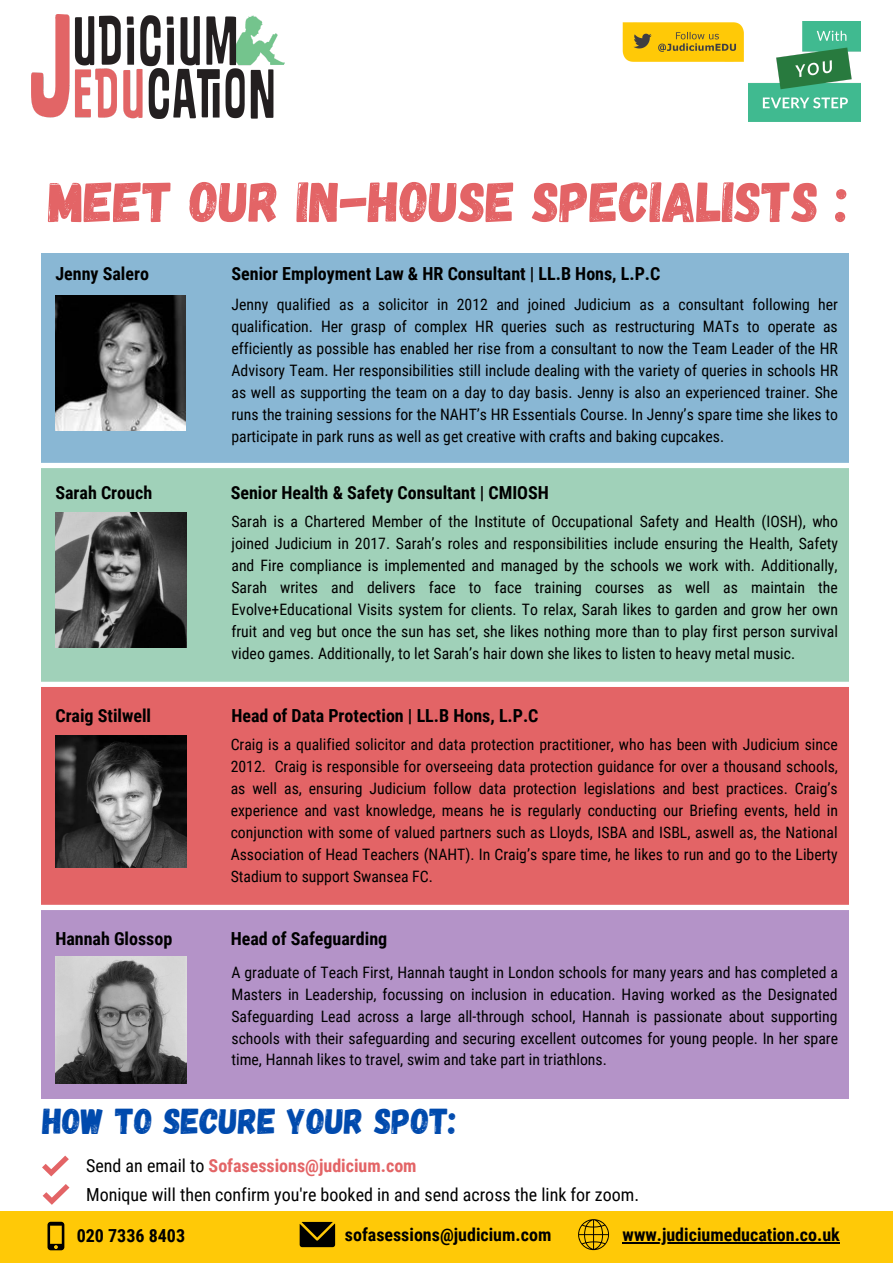
<style>
.page{position:relative;width:893px;height:1263px;background:#fff}
.page>*{position:absolute;margin:0;border:0;box-sizing:border-box;transform-origin:0 0}
.t1{font:56.78px "Gagalin";color:#e36466}
.t2{font:36px "Gagalin";color:#004aad}
.t3{font:700 18px "Roboto Condensed";color:#000}
.t4{font:18px "Roboto Condensed";color:#000}
.t5{font:700 18px "Roboto Condensed";color:#e36466}
.t6{font:15.75px/22px "Roboto Condensed";color:#000;text-align:justify}
.s1{font-weight:400;color:#000}
</style>
<div class="page">
<div style="left:0;top:1211px;width:893px;height:52px;background:#ffc907"></div>
<svg style="left:47px;top:1222px;width:17px;height:28px"></svg>
<svg style="left:300px;top:1222px;width:35px;height:25px"></svg>
<svg style="left:578px;top:1219px;width:31px;height:31px"></svg>
<div style="left:41px;top:907px;width:807px;height:192px;background:#b493c8"></div>
<div style="left:41px;top:682px;width:807px;height:225px;background:#e36466"></div>
<img style="left:55px;top:735px;width:131px;height:132px">
<div style="left:41px;top:465px;width:808px;height:219px;background:#a0d1b9"></div>
<img style="left:55px;top:512px;width:132px;height:135px">
<div style="left:41px;top:253px;width:807px;height:213px;background:#89b7d4"></div>
<img style="left:55px;top:296px;width:130px;height:135px">
<div style="left:41px;top:463px;width:808px;height:5px;background:#fff"></div>
<div style="left:41px;top:905px;width:807px;height:5px;background:#fff"></div>
<div style="left:41px;top:682px;width:808px;height:5px;background:#fff"></div>
<img style="left:31px;top:15px;width:253px;height:103px">
<img style="left:622px;top:22px;width:121px;height:40px">
<img style="left:748px;top:22px;width:112px;height:99px">
<img style="left:55px;top:956px;width:131px;height:128px">
<hr style="left:622px;top:1242px;width:218px;height:1px;background:#000">
<svg style="left:42px;top:1155px;width:27px;height:21px"></svg>
<svg style="left:43px;top:1184px;width:26px;height:21px"></svg>
<p class="t1" style="left:48px;top:165px;width:801px">MEET OUR IN-HOUSE SPECIALISTS :</p>
<p class="t3" style="left:55px;top:263px;width:95px">Jenny Salero</p>
<p class="t3" style="left:231px;top:263px;width:430px">Senior Employment Law &amp; HR Consultant | LL.B Hons, L.P.C</p>
<p class="t6" style="left:231px;top:294px;width:608px">Jenny qualified as a solicitor in 2012 and joined Judicium as a consultant following her qualification. Her grasp of complex HR queries such as restructuring MATs to operate as efficiently as possible has enabled her rise from a consultant to now the Team Leader of the HR Advisory Team. Her responsibilities still include dealing with the variety of queries in schools HR as well as supporting the team on a day to day basis. Jenny is also an experienced trainer. She runs the training sessions for the NAHT’s HR Essentials Course. In Jenny’s spare time she likes to participate in park runs as well as get creative with crafts and baking cupcakes.</p>
<p class="t3" style="left:55px;top:482px;width:98px">Sarah Crouch</p>
<p class="t3" style="left:231px;top:482px;width:320px">Senior Health &amp; Safety Consultant | CMIOSH</p>
<p class="t6" style="left:231px;top:510px;width:608px">Sarah is a Chartered Member of the Institute of Occupational Safety and Health (IOSH), who joined Judicium in 2017. Sarah’s roles and responsibilities include ensuring the Health, Safety and Fire compliance is implemented and managed by the schools we work with. Additionally, Sarah writes and delivers face to face training courses as well as maintain the Evolve+Educational Visits system for clients. To relax, Sarah likes to garden and grow her own fruit and veg but once the sun has set, she likes nothing more than to play first person survival video games. Additionally, to let Sarah’s hair down she likes to listen to heavy metal music.</p>
<p class="t3" style="left:55px;top:705px;width:97px">Craig Stilwell</p>
<p class="t3" style="left:231px;top:705px;width:308px">Head of Data Protection | LL.B Hons, L.P.C</p>
<p class="t6" style="left:231px;top:734px;width:609px">Craig is a qualified solicitor and data protection practitioner, who has been with Judicium since 2012. Craig is responsible for overseeing data protection guidance for over a thousand schools, as well as, ensuring Judicium follow data protection legislations and best practices. Craig’s experience and vast knowledge, means he is regularly conducting our Briefing events, held in conjunction with some of valued partners such as Lloyds, ISBA and ISBL, aswell as, the National Association of Head Teachers (NAHT). In Craig’s spare time, he likes to run and go to the Liberty Stadium to support Swansea FC.</p>
<p class="t3" style="left:55px;top:928px;width:118px">Hannah Glossop</p>
<p class="t3" style="left:231px;top:928px;width:158px">Head of Safeguarding</p>
<p class="t6" style="left:231px;top:961px;width:608px">A graduate of Teach First, Hannah taught in London schools for many years and has completed a Masters in Leadership, focussing on inclusion in education. Having worked as the Designated Safeguarding Lead across a large all-through school, Hannah is passionate about supporting schools with their safeguarding and securing excellent outcomes for young people. In her spare time, Hannah likes to travel, swim and take part in triathlons.</p>
<p class="t2" style="left:43px;top:1098px;width:415px">HOW TO SECURE YOUR SPOT:</p>
<p class="t5" style="left:86px;top:1156px;width:332px"><span class="s1">Send an email to</span> Sofasessions@judicium.com</p>
<p class="t4" style="left:86px;top:1184px;width:554px">Monique will then confirm you're booked in and send across the link for zoom.</p>
<p class="t3" style="left:77px;top:1225px;width:110px">020 7336 8403</p>
<p class="t3" style="left:345px;top:1224px;width:208px">sofasessions@judicium.com</p>
<p class="t3" style="left:622px;top:1224px;width:219px">www.judiciumeducation.co.uk</p>
</div>
